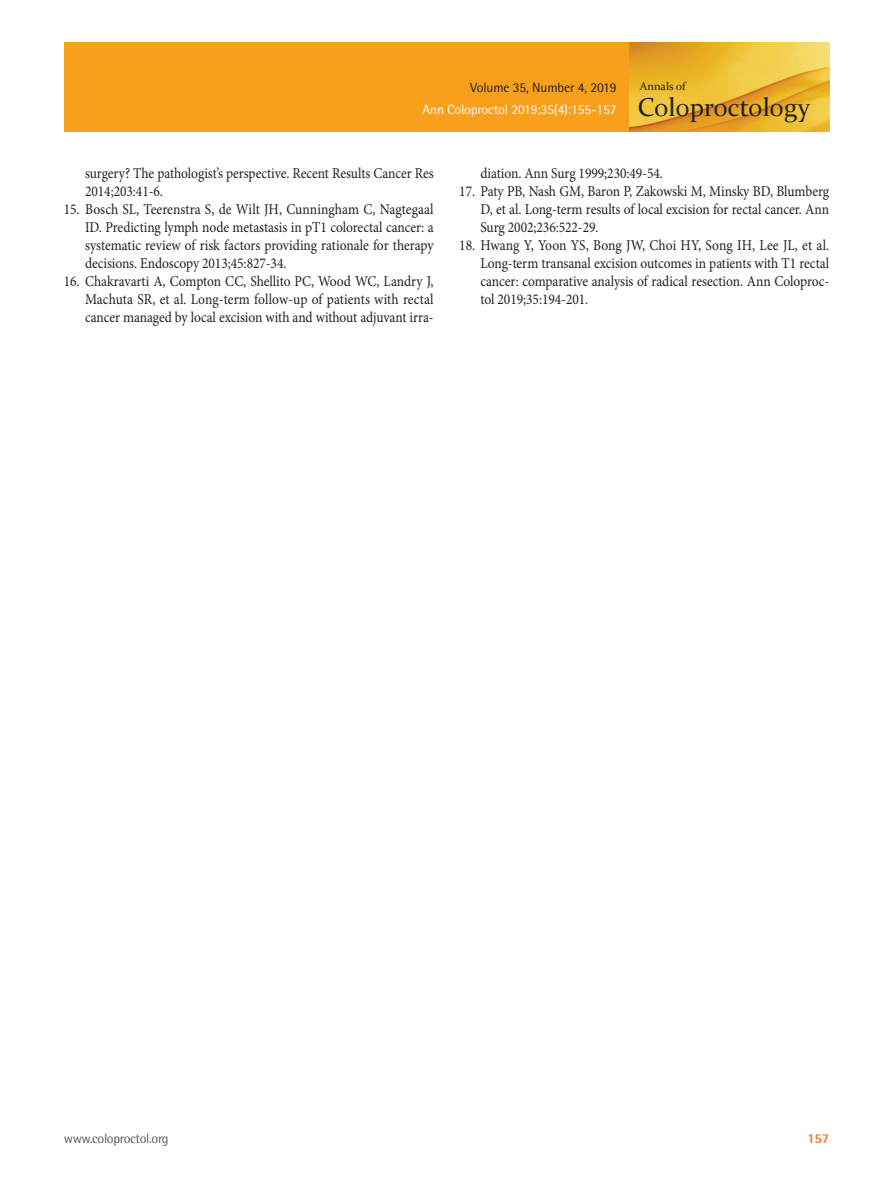
<style>
.page{position:relative;width:893px;height:1191px;background:#fff}
.page>*{position:absolute;margin:0;border:0;box-sizing:border-box;transform-origin:0 0}
.t1{font:25.95px "Constantia";color:#231f20}
.참고문헌2{font:15px/18px "Minion Pro";letter-spacing:-.005em;color:#231f20;text-align:justify;scale:.9 1}
.t2{font:13.5px "Rotis Semi Sans Std";letter-spacing:-.01em;color:#fff}
.t3{font:13.5px "Rotis Semi Sans Std";letter-spacing:-.01em;color:#231f20}
.t4{font:13.5px "Rotis Semi Sans Std";letter-spacing:-.025em;color:#57585a}
.t5{font:800 13.5px "Rotis Semi Sans Std";color:#f47721}
.t6{font:11.25px "Constantia";color:#231f20}
</style>
<div class="page">
<div style="left:64px;top:43px;width:565px;height:89px;background:#f89f1c"></div>
<img style="left:629px;top:43px;width:200px;height:89px">
<p class="t3" style="left:470px;top:80px;width:148px">Volume 35, Number 4, 2019</p>
<p class="t2" style="left:423px;top:102px;width:196px">Ann Coloproctol 2019;35(4):155-157</p>
<p class="t6" style="left:640px;top:79px;width:47px">Annals of</p>
<p class="t1" style="left:638px;top:90px;width:174px">Coloproctology</p>
<p class="참고문헌2" style="left:85px;top:164px;width:389px">surgery? The pathologist’s perspective. Recent Results Cancer Res<br>2014;203:41-6.</p>
<p class="참고문헌2" style="left:85px;top:200px;width:389px;text-indent:-21px">15. Bosch SL, Teerenstra S, de Wilt JH, Cunningham C, Nagtegaal ID. Predicting lymph node metastasis in pT1 colorectal cancer: a systematic review of risk factors providing rationale for therapy decisions. Endoscopy 2013;45:827-34.</p>
<p class="참고문헌2" style="left:85px;top:272px;width:389px;text-indent:-21px">16. Chakravarti A, Compton CC, Shellito PC, Wood WC, Landry J, Machuta SR, et al. Long-term follow-up of patients with rectal cancer managed by local excision with and without adjuvant irra-</p>
<p class="참고문헌2" style="left:480px;top:164px;width:204px">diation. Ann Surg 1999;230:49-54.</p>
<p class="참고문헌2" style="left:480px;top:182px;width:389px;text-indent:-21px">17. Paty PB, Nash GM, Baron P, Zakowski M, Minsky BD, Blumberg D, et al. Long-term results of local excision for rectal cancer. Ann Surg 2002;236:522-29.</p>
<p class="참고문헌2" style="left:480px;top:236px;width:389px;text-indent:-21px">18. Hwang Y, Yoon YS, Bong JW, Choi HY, Song IH, Lee JL, et al.<br>Long-term transanal excision outcomes in patients with T1 rectal cancer: comparative analysis of radical resection. Ann Coloproc&shy;tol 2019;35:194-201.</p>
<p class="t4" style="left:64px;top:1130px;width:106px">www.coloproctol.org</p>
<p class="t5" style="left:807px;top:1129px;width:23px">157</p>
</div>
